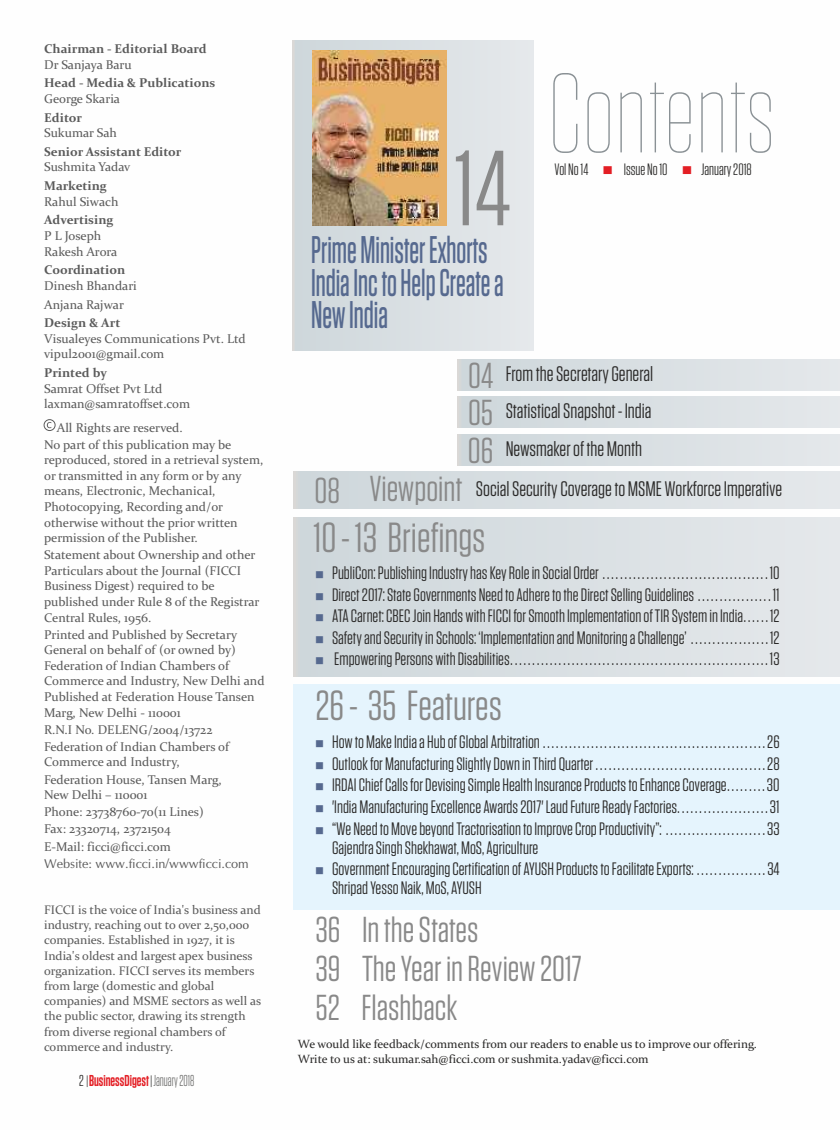
<style>
.page{position:relative;width:840px;height:1130px;background:#fff}
.page>*{position:absolute;margin:0;border:0;box-sizing:border-box;transform-origin:0 0}
.t1{font:100 112.5px "Tungsten";color:#8a9195;scale:.89 1}
.t2{font:106.35px "Tungsten";color:#898989}
.t3{font:42px "Tungsten";color:#898989}
.t4{font:500 38.4px/32.4px "Tungsten";color:#56698f;scale:.78 1}
.t5{font:36px/38.8px "Tungsten";color:#898989}
.t6{font:21px "Tungsten";color:#2b2a29}
.t7{font:18px/18.9px "Tungsten";color:#2b2a29}
.t8{font:16.5px "Tungsten Narrow";color:#2b2a29;scale:1.05 1}
.t9{font:600 15.75px "Tungsten";color:#e31e24;scale:.88 1}
.t10{font:12.75px/15.6px "Constantia";color:#5b5b5b}
.t11{font:700 12.75px "Constantia";color:#5b5b5b}
.t12{font:12.75px "CG Omega";color:#5b5b5b}
.t13{font:12.45px/15.1px "Constantia";color:#5b5b5b}
.t14{font:12px/14.7px "Constantia";color:#2b2a29}
.s1{font-family:"Tungsten Narrow";font-weight:400;color:#2b2a29}
.s2{font-family:"Tungsten Narrow";font-weight:400;color:#727271}
.s3{color:#e31e24}
.s4{font-size:36px;color:#898989}
.s5{color:#56698f}
</style>
<div class="page">
<div style="left:44px;top:419px;width:11px;height:12px;border:1px solid #5b5b5b;border-radius:50%"></div>
<svg style="left:47px;top:422px;width:4px;height:6px"></svg>
<div style="left:292px;top:40px;width:241px;height:310px;background:linear-gradient(to right,#ced6d9,#e6e9ec)"></div>
<div style="left:293px;top:517px;width:546px;height:159px;background:#d9dfe3"></div>
<div style="left:293px;top:684px;width:546px;height:225px;background:#e5f4fd"></div>
<div style="left:457px;top:359px;width:382px;height:31px;background:#d9dfe3"></div>
<img style="left:312px;top:51px;width:135px;height:174px">
<div style="left:457px;top:396px;width:382px;height:32px;background:#d9dfe3"></div>
<div style="left:457px;top:434px;width:382px;height:32px;background:#d9dfe3"></div>
<div style="left:293px;top:471px;width:546px;height:38px;background:#d9dfe3"></div>
<p class="t11" style="left:44px;top:43px;width:164px">Chairman - Editorial Board</p>
<p class="t10" style="left:44px;top:58px;width:89px">Dr Sanjaya Baru</p>
<p class="t11" style="left:44px;top:78px;width:173px">Head - Media &amp; Publications</p>
<p class="t10" style="left:44px;top:92px;width:77px">George Skaria</p>
<p class="t11" style="left:44px;top:112px;width:39px">Editor</p>
<p class="t10" style="left:44px;top:126px;width:74px">Sukumar Sah</p>
<p class="t11" style="left:44px;top:146px;width:139px">Senior Assistant Editor</p>
<p class="t10" style="left:44px;top:160px;width:88px">Sushmita Yadav</p>
<p class="t11" style="left:44px;top:180px;width:64px">Marketing</p>
<p class="t10" style="left:44px;top:195px;width:76px">Rahul Siwach</p>
<p class="t11" style="left:44px;top:215px;width:71px">Advertising</p>
<p class="t10" style="left:44px;top:229px;width:75px">P L Joseph<br>Rakesh Arora</p>
<p class="t11" style="left:44px;top:264px;width:82px">Coordination</p>
<p class="t10" style="left:44px;top:277px;width:94px;line-height:18.8px">Dinesh Bhandari<br>Anjana Rajwar</p>
<p class="t11" style="left:44px;top:317px;width:78px">Design &amp; Art</p>
<p class="t10" style="left:44px;top:332px;width:203px">Visualeyes Communications Pvt. Ltd vipul2001@gmail.com</p>
<p class="t11" style="left:44px;top:367px;width:64px">Printed by</p>
<p class="t10" style="left:44px;top:381px;width:147px">Samrat Offset Pvt Ltd laxman@samratoffset.com</p>
<p class="t10" style="left:44px;top:419px;width:189px;line-height:17.1px;text-indent:13px">All Rights are reserved.<br>No part of this publication may be</p>
<p class="t10" style="left:44px;top:453px;width:221px">reproduced, stored in a retrieval system, or transmitted in any form or by any means, Electronic, Mechanical, Photocopying, Recording and/or otherwise without the prior written permission of the Publisher.</p>
<p class="t10" style="left:44px;top:548px;width:217px">Statement about Ownership and other Particulars about the Journal (FICCI Business Digest) required to be published under Rule 8 of the Registrar Central Rules, 1956.</p>
<p class="t10" style="left:44px;top:627px;width:222px">Printed and Published by Secretary General on behalf of (or owned by)<br>Federation of Indian Chambers of Commerce and Industry, New Delhi and Published at Federation House Tansen Marg, New Delhi - 110001</p>
<p class="t10" style="left:44px;top:721px;width:186px;line-height:17.1px">R.N.I No. DELENG/2004/13722<br>Federation of Indian Chambers of</p>
<p class="t10" style="left:44px;top:754px;width:179px;line-height:17.1px">Commerce and Industry,<br>Federation House, Tansen Marg,</p>
<p class="t10" style="left:44px;top:787px;width:161px;line-height:17.1px">New Delhi – 110001<br>Phone: 23738760-70(11 Lines)<br>Fax: 23320714, 23721504<br>E-Mail: ficci@ficci.com</p>
<p class="t12" style="left:44px;top:857px;width:206px">Website: www.ficci.in/wwwficci.com</p>
<p class="t13" style="left:44px;top:903px;width:218px">FICCI is the voice of India's business and industry, reaching out to over 2,50,000 companies. Established in 1927, it is India's oldest and largest apex business organization. FICCI serves its members from large (domestic and global companies) and MSME sectors as well as the public sector, drawing its strength from diverse regional chambers of commerce and industry.</p>
<p class="t9" style="left:79px;top:1073px;width:132px"><span class="s1">2</span> Business Digest <span class="s2">January 2018</span></p>
<h2 class="t2" style="left:454px;top:140px;width:57px">14</h2>
<h3 class="t4" style="left:311px;top:235px;width:248px">Prime Minister Exhorts<br>India Inc to Help Create a<br>New India</h3>
<h1 class="t1" style="left:547px;top:62px;width:258px">Contents</h1>
<p class="t8" style="left:554px;top:162px;width:189px">Vol No 14 <span class="s3">■</span> Issue No 10 <span class="s3">■</span> January 2018</p>
<p class="t6" style="left:468px;top:364px;width:186px"><span class="s4">04</span> From the Secretary General</p>
<p class="t6" style="left:468px;top:401px;width:185px"><span class="s4">05</span> Statistical Snapshot - India</p>
<p class="t6" style="left:468px;top:439px;width:176px"><span class="s4">06</span> Newsmaker of the Month</p>
<p class="t6" style="left:314px;top:479px;width:469px"><span class="s4">08 Viewpoint</span> Social Security Coverage to MSME Workforce Imperative</p>
<h3 class="t3" style="left:313px;top:518px;width:174px">10 - 13 Briefings</h3>
<p class="t7" style="left:315px;top:564px;width:466px"><span class="s5">■</span> PubliCon: Publishing Industry has Key Role in Social Order . . . . . . . . . . . . . . . . . . . . . . . . . . . . . . . . . . . . . . 10</p>
<p class="t7" style="left:315px;top:585px;width:466px"><span class="s5">■</span> Direct 2017: State Governments Need to Adhere to the Direct Selling Guidelines . . . . . . . . . . . . . . . . . 11</p>
<p class="t7" style="left:315px;top:607px;width:466px"><span class="s5">■</span> ATA Carnet: CBEC Join Hands with FICCI for Smooth Implementation of TIR System in India. . . . . . 12</p>
<p class="t7" style="left:315px;top:629px;width:466px"><span class="s5">■</span> Safety and Security in Schools: ‘Implementation and Monitoring a Challenge’ . . . . . . . . . . . . . . . . . . 12</p>
<p class="t7" style="left:315px;top:650px;width:466px"><span class="s5">■</span> Empowering Persons with Disabilities...........................................................13</p>
<h3 class="t3" style="left:315px;top:686px;width:188px">26 - 35 Features</h3>
<p class="t7" style="left:315px;top:733px;width:466px"><span class="s5">■</span> How to Make India a Hub of Global Arbitration...................................................26</p>
<p class="t7" style="left:315px;top:754px;width:466px"><span class="s5">■</span> Outlook for Manufacturing Slightly Down in Third Quarter . . . . . . . . . . . . . . . . . . . . . . . . . . . . . . . . . . . . . . .28</p>
<p class="t7" style="left:315px;top:776px;width:466px"><span class="s5">■</span> IRDAI Chief Calls for Devising Simple Health Insurance Products to Enhance Coverage. . . . . . . . .30</p>
<p class="t7" style="left:315px;top:797px;width:466px"><span class="s5">■</span> 'India Manufacturing Excellence Awards 2017' Laud Future Ready Factories. . . . . . . . . . . . . . . . . . . . .31</p>
<p class="t7" style="left:332px;top:819px;width:449px;text-indent:-17px"><span class="s5">■</span> “We Need to Move beyond Tractorisation to Improve Crop Productivity”: . . . . . . . . . . . . . . . . . . . . . . .33<br>Gajendra Singh Shekhawat, MoS, Agriculture</p>
<p class="t7" style="left:332px;top:860px;width:449px;text-indent:-17px"><span class="s5">■</span> Government Encouraging Certification of AYUSH Products to Facilitate Exports: . . . . . . . . . . . . . . . .34<br>Shripad Yesso Naik, MoS, AYUSH</p>
<h3 class="t5" style="left:315px;top:911px;width:268px">36 In the States<br>39 The Year in Review 2017<br>52 Flashback</h3>
<p class="t14" style="left:298px;top:1037px;width:460px">We would like feedback/comments from our readers to enable us to improve our offering.<br>Write to us at: sukumar.sah@ficci.com or sushmita.yadav@ficci.com</p>
</div>
